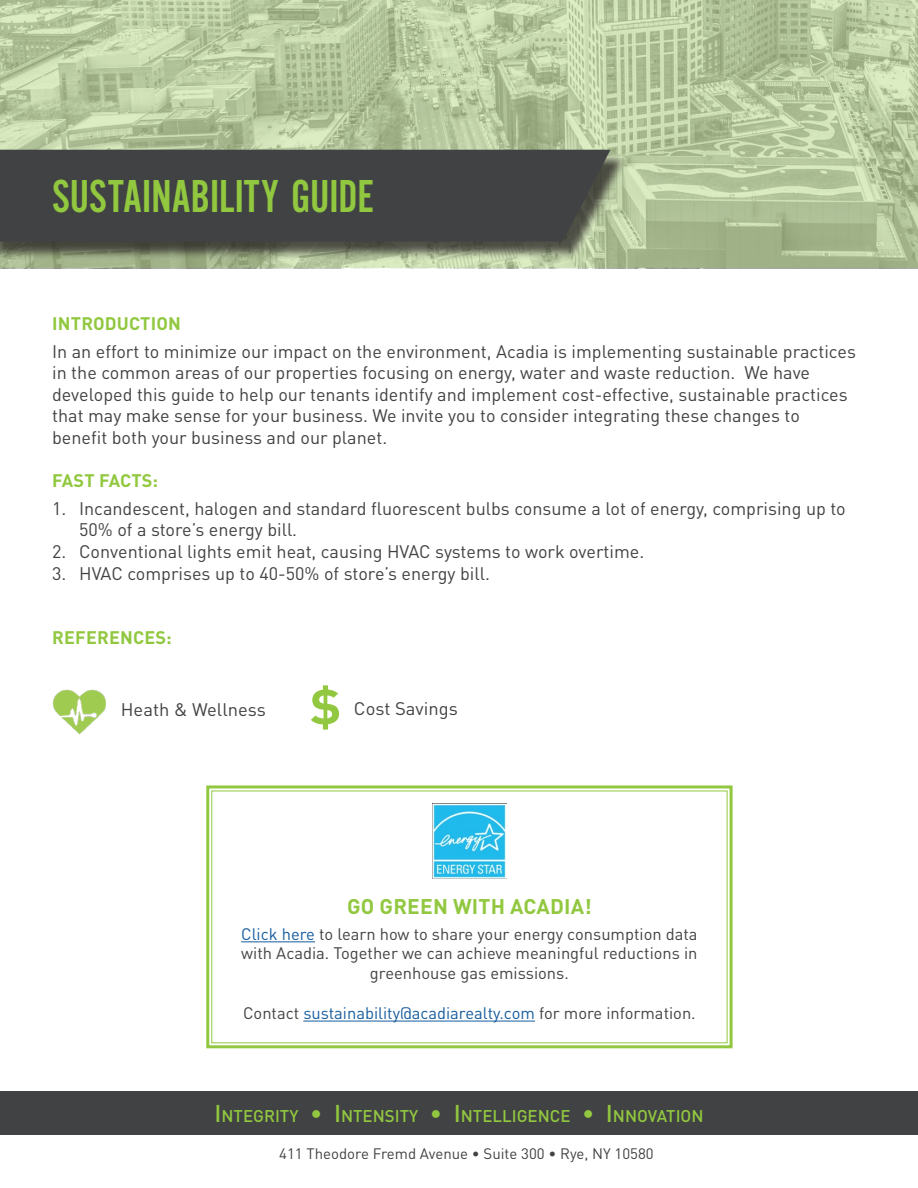
<style>
.page{position:relative;width:918px;height:1188px;background:#fff}
.page>*{position:absolute;margin:0;border:0;box-sizing:border-box;transform-origin:0 0}
.t1{font:48px "Alternate Gothic EF No Two";color:#91c83f}
.t2{font:700 21px "DIN Pro";letter-spacing:.01em;color:#91c83f}
.t3{font:18px/21.6px "DIN Pro";color:#414243}
.t4{font:700 18px "DIN Pro";letter-spacing:.01em;color:#91c83f}
.t5{font:500 16.8px "DIN Pro";color:#91c83f}
.t6{font:16.5px/19.8px "DIN Pro";color:#414243;text-align:center}
.t7{font:16.5px "DIN Pro";color:#175d9e}
.t8{font:15px "DIN Pro";color:#414243}
.s1{color:#175d9e}
.s2{color:#414243}
.s3{font-size:24px}
</style>
<div class="page">
<svg style="left:206px;top:785px;width:527px;height:264px"></svg>
<svg style="left:0;top:0;width:918px;height:268px;background:#b7c89e"></svg>
<div style="left:0;top:152px;width:628px;height:108px;background:#231f20;opacity:.75"></div>
<div style="left:0;top:150px;width:610px;height:92px;background:#414243"></div>
<div style="left:0;top:1091px;width:918px;height:44px;background:#414243"></div>
<hr style="left:241px;top:941px;width:74px;height:1px;background:#175d9e">
<hr style="left:303px;top:1021px;width:232px;height:1px;background:#175d9e">
<img style="left:433px;top:804px;width:73px;height:75px">
<img style="left:52px;top:690px;width:54px;height:44px">
<svg style="left:311px;top:685px;width:28px;height:45px"></svg>
<p class="t1" style="left:52px;top:172px;width:324px">SUSTAINABILITY GUIDE</p>
<p class="t4" style="left:52px;top:309px;width:130px">INTRODUCTION</p>
<p class="t3" style="left:52px;top:339px;width:805px">In an effort to minimize our impact on the environment, Acadia is implementing sustainable practices in the common areas of our properties focusing on energy, water and waste reduction. We have developed this guide to help our tenants identify and implement cost-effective, sustainable practices that may make sense for your business. We invite you to consider integrating these changes to benefit both your business and our planet.</p>
<p class="t4" style="left:52px;top:466px;width:107px">FAST FACTS:</p>
<p class="t3" style="left:79px;top:496px;width:768px;text-indent:-27px">1. Incandescent, halogen and standard fluorescent bulbs consume a lot of energy, comprising up to<br>50% of a store’s energy bill.</p>
<p class="t3" style="left:52px;top:539px;width:594px">2. Conventional lights emit heat, causing HVAC systems to work overtime.</p>
<p class="t3" style="left:52px;top:561px;width:439px">3. HVAC comprises up to 40-50% of store’s energy bill.</p>
<p class="t4" style="left:52px;top:623px;width:121px">REFERENCES:</p>
<p class="t3" style="left:121px;top:697px;width:147px">Heath &amp; Wellness</p>
<p class="t3" style="left:354px;top:696px;width:105px">Cost Savings</p>
<p class="t2" style="left:347px;top:889px;width:246px">GO GREEN WITH ACADIA!</p>
<p class="t6" style="left:241px;top:922px;width:458px"><span class="s1">Click here</span> to learn how to share your energy consumption data with Acadia. Together we can achieve meaningful reductions in greenhouse gas emissions.</p>
<p class="t7" style="left:243px;top:1000px;width:454px"><span class="s2">Contact</span> sustainability@acadiarealty.com <span class="s2">for more information.</span></p>
<p class="t5" style="left:214px;top:1102px;width:491px"><span class="s3">I</span>NTEGRITY <span class="s3">• I</span>NTENSITY <span class="s3">• I</span>NTELLI GENCE <span class="s3">• I</span>NNOVATI ON</p>
<p class="t8" style="left:279px;top:1141px;width:376px">411 Theodore Fremd Avenue • Suite 300 • Rye, NY 10580</p>
</div>
